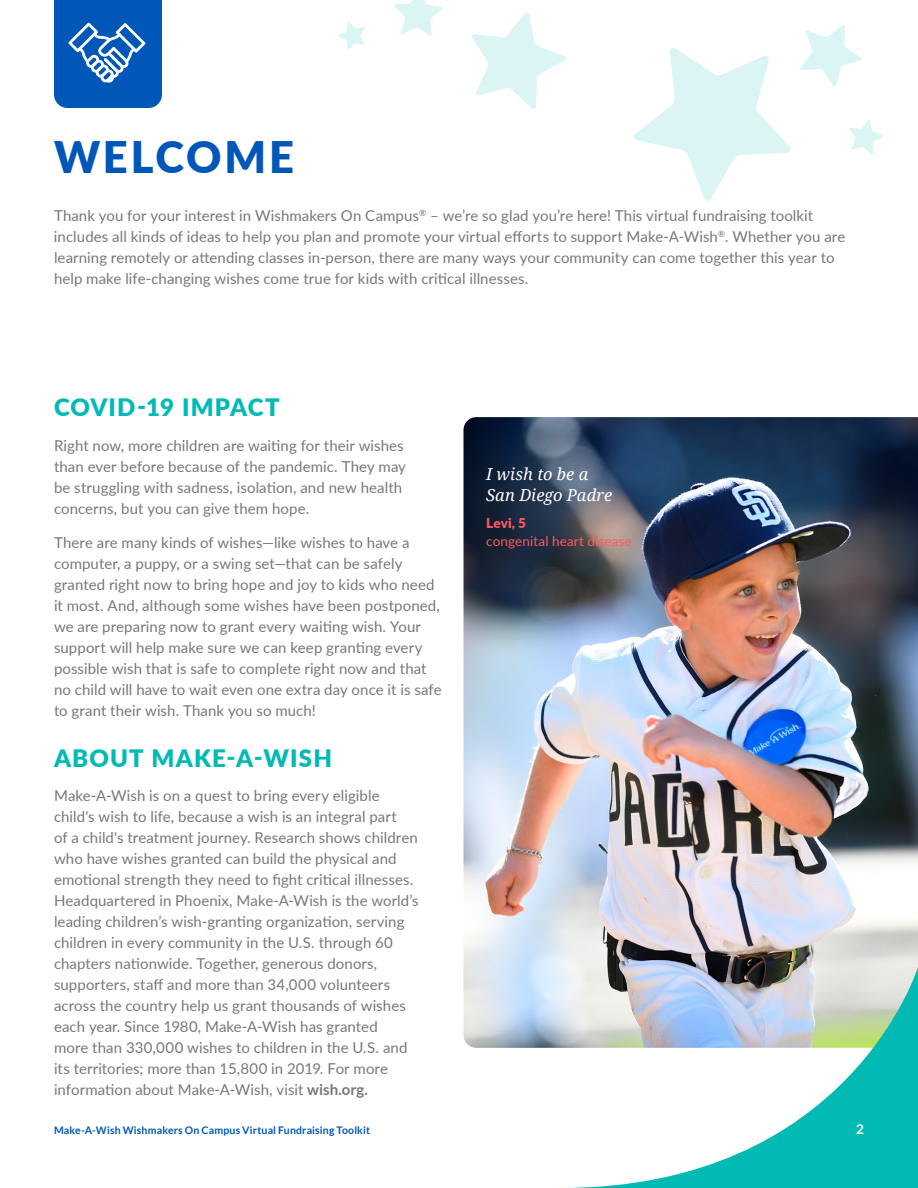
<style>
.page{position:relative;width:918px;height:1188px;background:#fff}
.page>*{position:absolute;margin:0;border:0;box-sizing:border-box;transform-origin:0 0}
.t1{font:900 43.5px "Lato";letter-spacing:.06em;color:#0057b8}
.t2{font:900 24px "Lato";letter-spacing:.05em;color:#00bab3}
.t3{font:italic 16.5px/21px "Droid Serif";color:#fff}
.t4{font:15px/21px "Lato";letter-spacing:.005em;color:#75787b}
.t5{font:13.5px "Lato";letter-spacing:.01em;color:#ff585d}
.t6{font:900 13.5px "Lato";color:#ff585d}
.t7{font:700 13.5px "Lato";color:#fff}
.t8{font:700 10.5px "Lato";letter-spacing:.015em;color:#0057b8}
.s1{font-weight:700}
</style>
<div class="page">
<img style="left:464px;top:417px;width:454px;height:631px">
<svg style="left:560px;top:967px;width:358px;height:221px"></svg>
<svg style="left:634px;top:48px;width:157px;height:153px"></svg>
<svg style="left:849px;top:120px;width:34px;height:34px"></svg>
<svg style="left:800px;top:25px;width:62px;height:62px"></svg>
<svg style="left:394px;top:0;width:48px;height:36px"></svg>
<svg style="left:338px;top:22px;width:27px;height:28px"></svg>
<svg style="left:472px;top:12px;width:94px;height:97px"></svg>
<svg style="left:54px;top:0;width:108px;height:108px;background:#1b68bf"></svg>
<h1 class="t1" style="left:54px;top:125px;width:241px">WELCOME</h1>
<p class="t4" style="left:54px;top:205px;width:793px">Thank you for your interest in Wishmakers On Campus<sup>®</sup> – we’re so glad you’re here! This virtual fundraising toolkit includes all kinds of ideas to help you plan and promote your virtual efforts to support Make-A-Wish<sup>®</sup>. Whether you are learning remotely or attending classes in-person, there are many ways your community can come together this year to help make life-changing wishes come true for kids with critical illnesses.</p>
<h2 class="t2" style="left:54px;top:390px;width:227px">COVID-19 IMPACT</h2>
<p class="t4" style="left:54px;top:434px;width:354px">Right now, more children are waiting for their wishes than ever before because of the pandemic. They may be struggling with sadness, isolation, and new health concerns, but you can give them hope.</p>
<p class="t4" style="left:54px;top:532px;width:389px">There are many kinds of wishes—like wishes to have a computer, a puppy, or a swing set—that can be safely granted right now to bring hope and joy to kids who need it most. And, although some wishes have been postponed, we are preparing now to grant every waiting wish. Your support will help make sure we can keep granting every possible wish that is safe to complete right now and that no child will have to wait even one extra day once it is safe to grant their wish. Thank you so much!</p>
<h2 class="t2" style="left:54px;top:740px;width:280px">ABOUT MAKE-A-WISH</h2>
<p class="t4" style="left:54px;top:784px;width:366px">Make-A-Wish is on a quest to bring every eligible child's wish to life, because a wish is an integral part<br>of a child's treatment journey. Research shows children who have wishes granted can build the physical and emotional strength they need to fight critical illnesses.<br>Headquartered in Phoenix, Make-A-Wish is the world’s leading children’s wish-granting organization, serving children in every community in the U.S. through 60 chapters nationwide. Together, generous donors, supporters, staff and more than 34,000 volunteers across the country help us grant thousands of wishes each year. Since 1980, Make-A-Wish has granted<br>more than 330,000 wishes to children in the U.S. and its territories; more than 15,800 in 2019. For more information about Make-A-Wish, visit <span class="s1">wish.org.</span></p>
<p class="t3" style="left:486px;top:463px;width:128px">I wish to be a<br>San Diego Padre</p>
<p class="t6" style="left:486px;top:513px;width:41px">Levi, 5</p>
<p class="t5" style="left:486px;top:531px;width:147px">congenital heart disease</p>
<p class="t8" style="left:54px;top:1124px;width:318px">Make-A-Wish Wishmakers On Campus Virtual Fundraising Toolkit</p>
<p class="t7" style="left:856px;top:1121px;width:9px">2</p>
</div>
